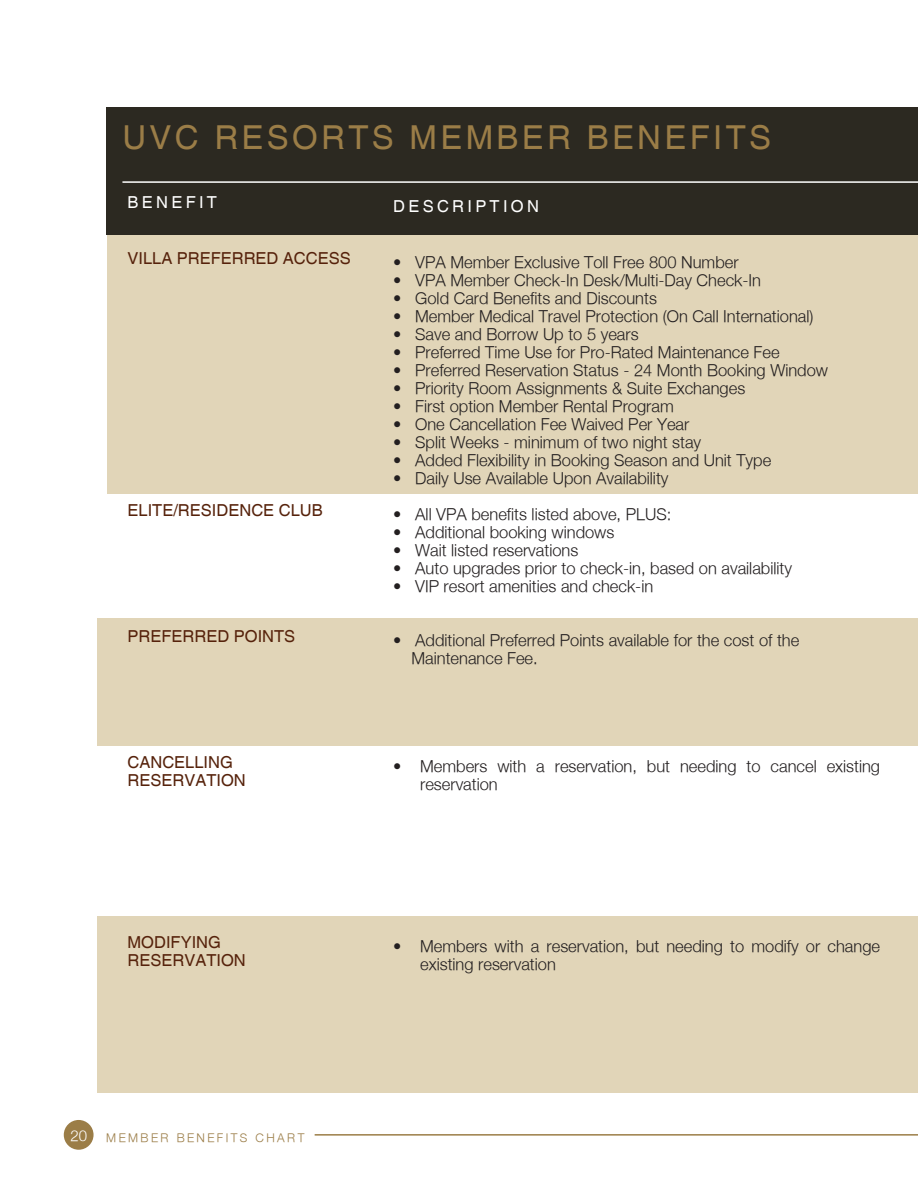
<style>
.page{position:relative;width:918px;height:1188px;background:#fff}
.page>*{position:absolute;margin:0;border:0;box-sizing:border-box;transform-origin:0 0}
.t1{font:33px "Helvetica";letter-spacing:.1em;color:#9b7d47}
.t2{font:300 16.5px/18px "Helvetica Neue";color:#231f20}
.t3{font:16.5px/18px "Helvetica";color:#56220b}
.t4{font:16.5px "Helvetica";letter-spacing:.2em;color:#fff}
.t5{font:300 15px "Helvetica Neue";color:#fff}
.t6{font:300 12px "Helvetica Neue";letter-spacing:.2em;color:#9b7d47}
</style>
<div class="page">
<div style="left:64px;top:1120px;width:30px;height:30px;background:#9b7d47;border-radius:50%"></div>
<hr style="left:315px;top:1134px;width:603px;height:2px;background:#9b7d47">
<div style="left:98px;top:916px;width:820px;height:177px;background:#e1d5b8"></div>
<div style="left:98px;top:618px;width:820px;height:128px;background:#e1d5b8"></div>
<div style="left:107px;top:225px;width:811px;height:268px;background:#e1d5b8"></div>
<div style="left:106px;top:107px;width:812px;height:127px;background:#2c2921"></div>
<hr style="left:122px;top:181px;width:796px;height:2px;background:#fff">
<p class="t1" style="left:122px;top:118px;width:650px">UVC RESORTS MEMBER BENEFITS</p>
<p class="t4" style="left:128px;top:193px;width:91px">BENEFIT</p>
<p class="t4" style="left:393px;top:197px;width:147px">DESCRIPTION</p>
<p class="t3" style="left:128px;top:250px;width:225px">VILLA PREFERRED ACCESS</p>
<p class="t3" style="left:128px;top:502px;width:197px">ELITE/RESIDENCE CLUB</p>
<p class="t2" style="left:393px;top:253px;width:347px">• VPA Member Exclusive Toll Free 800 Number</p>
<p class="t2" style="left:393px;top:271px;width:369px">• VPA Member Check-In Desk/Multi-Day Check-In</p>
<p class="t2" style="left:393px;top:289px;width:265px">• Gold Card Benefits and Discounts</p>
<p class="t2" style="left:393px;top:307px;width:422px">• Member Medical Travel Protection (On Call International)</p>
<p class="t2" style="left:393px;top:325px;width:247px">• Save and Borrow Up to 5 years</p>
<p class="t2" style="left:393px;top:343px;width:388px">• Preferred Time Use for Pro-Rated Maintenance Fee</p>
<p class="t2" style="left:393px;top:361px;width:436px">• Preferred Reservation Status - 24 Month Booking Window</p>
<p class="t2" style="left:393px;top:379px;width:354px">• Priority Room Assignments &amp; Suite Exchanges</p>
<p class="t2" style="left:393px;top:397px;width:282px">• First option Member Rental Program</p>
<p class="t2" style="left:393px;top:415px;width:298px">• One Cancellation Fee Waived Per Year</p>
<p class="t2" style="left:393px;top:433px;width:310px">• Split Weeks - minimum of two night stay</p>
<p class="t2" style="left:393px;top:451px;width:380px">• Added Flexibility in Booking Season and Unit Type</p>
<p class="t2" style="left:393px;top:469px;width:277px">• Daily Use Available Upon Availability</p>
<p class="t2" style="left:393px;top:505px;width:280px">• All VPA benefits listed above, PLUS:</p>
<p class="t2" style="left:393px;top:523px;width:223px">• Additional booking windows</p>
<p class="t2" style="left:393px;top:541px;width:187px">• Wait listed reservations</p>
<p class="t2" style="left:393px;top:559px;width:400px">• Auto upgrades prior to check-in, based on availability</p>
<p class="t2" style="left:393px;top:577px;width:262px">• VIP resort amenities and check-in</p>
<p class="t3" style="left:128px;top:628px;width:169px">PREFERRED POINTS</p>
<p class="t2" style="left:393px;top:631px;width:408px">• Additional Preferred Points available for the cost of the</p>
<p class="t2" style="left:412px;top:649px;width:128px">Maintenance Fee.</p>
<p class="t3" style="left:128px;top:754px;width:120px">CANCELLING<br>RESERVATION</p>
<p class="t2" style="left:420px;top:757px;width:461px;text-indent:-27px">• Members with a reservation, but needing to cancel existing reservation</p>
<p class="t3" style="left:128px;top:934px;width:95px">MODIFYING</p>
<p class="t3" style="left:128px;top:952px;width:120px">RESERVATION</p>
<p class="t2" style="left:420px;top:937px;width:461px;text-indent:-27px">• Members with a reservation, but needing to modify or change existing reservation</p>
<p class="t5" style="left:71px;top:1127px;width:18px">20</p>
<p class="t6" style="left:106px;top:1130px;width:200px">MEMBER BENEFITS CHART</p>
</div>
